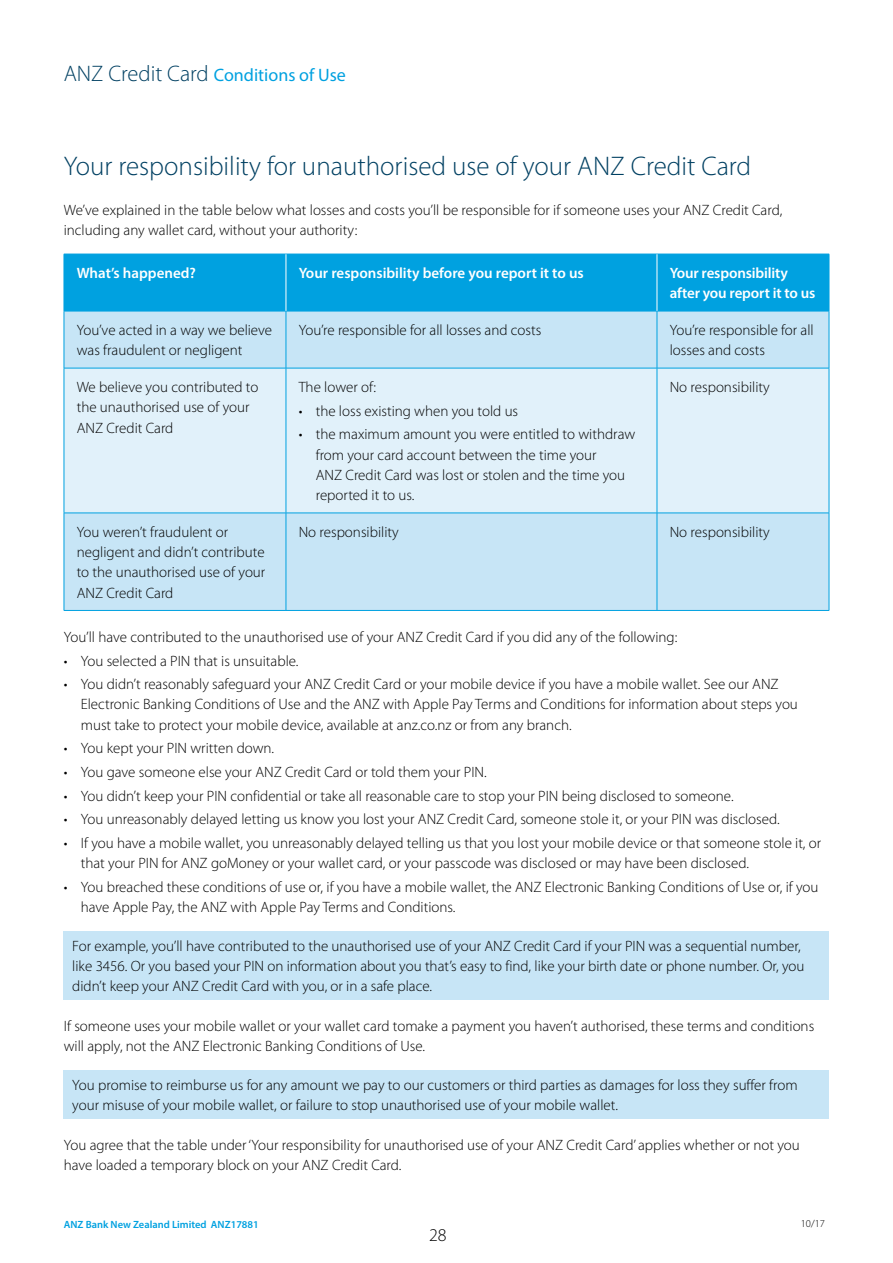
<style>
.page{position:relative;width:893px;height:1263px;background:#fff}
.page>*{position:absolute;margin:0;border:0;box-sizing:border-box;transform-origin:0 0}
.t1{font:300 27px "Myriad Pro";color:#004062}
.t2{font:18px "Myriad Pro";color:#00a1e0}
.t3{font:300 18px "Myriad Pro";color:#000}
.t4{font:300 15px/20.2px "Myriad Pro";color:#000}
.t5{font:600 15px/20.2px "Myriad Pro";letter-spacing:-.005em;color:#fff}
.t6{font:600 10.5px "Myriad Pro";color:#00a1e0}
.t7{font:300 10.5px "Myriad Pro";color:#000}
.s1{font-weight:300;font-size:22.5px;color:#004062}
</style>
<div class="page">
<div style="left:65px;top:255px;width:764px;height:56px;background:#00a1e0"></div>
<div style="left:65px;top:312px;width:764px;height:298px;background:#c7e5f6"></div>
<div style="left:65px;top:369px;width:764px;height:144px;background:#e1f1fa"></div>
<hr style="left:64px;top:254px;width:222px;height:1px;background:#00a1e0">
<hr style="left:64px;top:254px;width:1px;height:57px;background:#00a1e0">
<hr style="left:286px;top:254px;width:371px;height:1px;background:#00a1e0">
<hr style="left:657px;top:254px;width:172px;height:1px;background:#00a1e0">
<hr style="left:829px;top:254px;width:1px;height:57px;background:#00a1e0">
<hr style="left:64px;top:311px;width:222px;height:1px;background:#00a1e0">
<hr style="left:64px;top:311px;width:1px;height:57px;background:#00a1e0">
<hr style="left:286px;top:311px;width:371px;height:1px;background:#00a1e0">
<hr style="left:286px;top:311px;width:1px;height:57px;background:#00a1e0">
<hr style="left:657px;top:311px;width:172px;height:1px;background:#00a1e0">
<hr style="left:657px;top:311px;width:1px;height:57px;background:#00a1e0">
<hr style="left:829px;top:311px;width:1px;height:57px;background:#00a1e0">
<hr style="left:64px;top:368px;width:222px;height:1px;background:#00a1e0">
<hr style="left:64px;top:368px;width:1px;height:145px;background:#00a1e0">
<hr style="left:286px;top:368px;width:371px;height:1px;background:#00a1e0">
<hr style="left:286px;top:368px;width:1px;height:145px;background:#00a1e0">
<hr style="left:657px;top:368px;width:172px;height:1px;background:#00a1e0">
<hr style="left:657px;top:368px;width:1px;height:145px;background:#00a1e0">
<hr style="left:829px;top:368px;width:1px;height:145px;background:#00a1e0">
<hr style="left:64px;top:513px;width:222px;height:1px;background:#00a1e0">
<hr style="left:64px;top:513px;width:1px;height:97px;background:#00a1e0">
<hr style="left:286px;top:513px;width:371px;height:1px;background:#00a1e0">
<hr style="left:286px;top:513px;width:1px;height:97px;background:#00a1e0">
<hr style="left:657px;top:513px;width:172px;height:1px;background:#00a1e0">
<hr style="left:657px;top:513px;width:1px;height:97px;background:#00a1e0">
<hr style="left:829px;top:513px;width:1px;height:97px;background:#00a1e0">
<hr style="left:64px;top:610px;width:222px;height:1px;background:#00a1e0">
<hr style="left:286px;top:610px;width:371px;height:1px;background:#00a1e0">
<hr style="left:657px;top:610px;width:172px;height:1px;background:#00a1e0">
<hr style="left:286px;top:254px;width:1px;height:57px;background:#fff">
<hr style="left:657px;top:254px;width:1px;height:57px;background:#fff">
<div style="left:64px;top:931px;width:765px;height:69px;background:#c7e5f6"></div>
<div style="left:64px;top:1070px;width:765px;height:48px;background:#c7e5f6"></div>
<p class="t2" style="left:64px;top:64px;width:284px"><span class="s1">ANZ Credit Card</span> Conditions of Use</p>
<h1 class="t1" style="left:64px;top:150px;width:689px">Your responsibility for unauthorised use of your ANZ Credit Card</h1>
<p class="t4" style="left:64px;top:200px;width:720px">We’ve explained in the table below what losses and costs you’ll be responsible for if someone uses your ANZ Credit Card, including any wallet card, without your authority:</p>
<p class="t5" style="left:77px;top:262px;width:121px">What’s happened?</p>
<p class="t5" style="left:299px;top:262px;width:287px">Your responsibility before you report it to us</p>
<p class="t5" style="left:670px;top:262px;width:147px">Your responsibility after you report it to us</p>
<p class="t4" style="left:77px;top:320px;width:197px">You’ve acted in a way we believe was fraudulent or negligent</p>
<p class="t4" style="left:299px;top:320px;width:244px">You’re responsible for all losses and costs</p>
<p class="t4" style="left:670px;top:320px;width:146px">You’re responsible for all losses and costs</p>
<p class="t4" style="left:77px;top:377px;width:183px">We believe you contributed to the unauthorised use of your<br>ANZ Credit Card</p>
<p class="t4" style="left:299px;top:377px;width:79px">The lower of:</p>
<p class="t4" style="left:670px;top:377px;width:102px">No responsibility</p>
<p class="t4" style="left:299px;top:400px;width:221px">• the loss existing when you told us</p>
<p class="t4" style="left:316px;top:424px;width:321px;text-indent:-17px">• the maximum amount you were entitled to withdraw from your card account between the time your<br>ANZ Credit Card was lost or stolen and the time you reported it to us.</p>
<p class="t4" style="left:77px;top:522px;width:190px">You weren’t fraudulent or negligent and didn’t contribute to the unauthorised use of your<br>ANZ Credit Card</p>
<p class="t4" style="left:299px;top:522px;width:102px">No responsibility</p>
<p class="t4" style="left:670px;top:522px;width:102px">No responsibility</p>
<p class="t4" style="left:64px;top:627px;width:615px">You’ll have contributed to the unauthorised use of your ANZ Credit Card if you did any of the following:</p>
<p class="t4" style="left:64px;top:650px;width:236px">• You selected a PIN that is unsuitable.</p>
<p class="t4" style="left:81px;top:674px;width:719px;text-indent:-17px">• You didn’t reasonably safeguard your ANZ Credit Card or your mobile device if you have a mobile wallet. See our ANZ<br>Electronic Banking Conditions of Use and the ANZ with Apple Pay Terms and Conditions for information about steps you must take to protect your mobile device, available at anz.co.nz or from any branch.</p>
<p class="t4" style="left:64px;top:738px;width:212px">• You kept your PIN written down.</p>
<p class="t4" style="left:64px;top:762px;width:424px">• You gave someone else your ANZ Credit Card or told them your PIN.</p>
<p class="t4" style="left:64px;top:785px;width:671px">• You didn’t keep your PIN confidential or take all reasonable care to stop your PIN being disclosed to someone.</p>
<p class="t4" style="left:64px;top:809px;width:717px">• You unreasonably delayed letting us know you lost your ANZ Credit Card, someone stole it, or your PIN was disclosed.</p>
<p class="t4" style="left:81px;top:833px;width:742px;text-indent:-17px">• If you have a mobile wallet, you unreasonably delayed telling us that you lost your mobile device or that someone stole it, or that your PIN for ANZ goMoney or your wallet card, or your passcode was disclosed or may have been disclosed.</p>
<p class="t4" style="left:81px;top:877px;width:739px;text-indent:-17px">• You breached these conditions of use or, if you have a mobile wallet, the ANZ Electronic Banking Conditions of Use or, if you have Apple Pay, the ANZ with Apple Pay Terms and Conditions.</p>
<p class="t4" style="left:72px;top:935px;width:734px">For example, you’ll have contributed to the unauthorised use of your ANZ Credit Card if your PIN was a sequential number, like 3456. Or you based your PIN on information about you that’s easy to find, like your birth date or phone number. Or, you didn’t keep your ANZ Credit Card with you, or in a safe place.</p>
<p class="t4" style="left:64px;top:1016px;width:752px">If someone uses your mobile wallet or your wallet card tomake a payment you haven’t authorised, these terms and conditions will apply, not the ANZ Electronic Banking Conditions of Use.</p>
<p class="t4" style="left:72px;top:1074px;width:727px">You promise to reimburse us for any amount we pay to our customers or third parties as damages for loss they suffer from your misuse of your mobile wallet, or failure to stop unauthorised use of your mobile wallet.</p>
<p class="t4" style="left:64px;top:1134px;width:737px">You agree that the table under ‘Your responsibility for unauthorised use of your ANZ Credit Card’ applies whether or not you have loaded a temporary block on your ANZ Credit Card.</p>
<p class="t6" style="left:64px;top:1218px;width:197px">ANZ Bank New Zealand Limited ANZ17881</p>
<p class="t7" style="left:801px;top:1217px;width:26px">10/17</p>
<p class="t3" style="left:429px;top:1224px;width:19px">28</p>
</div>
